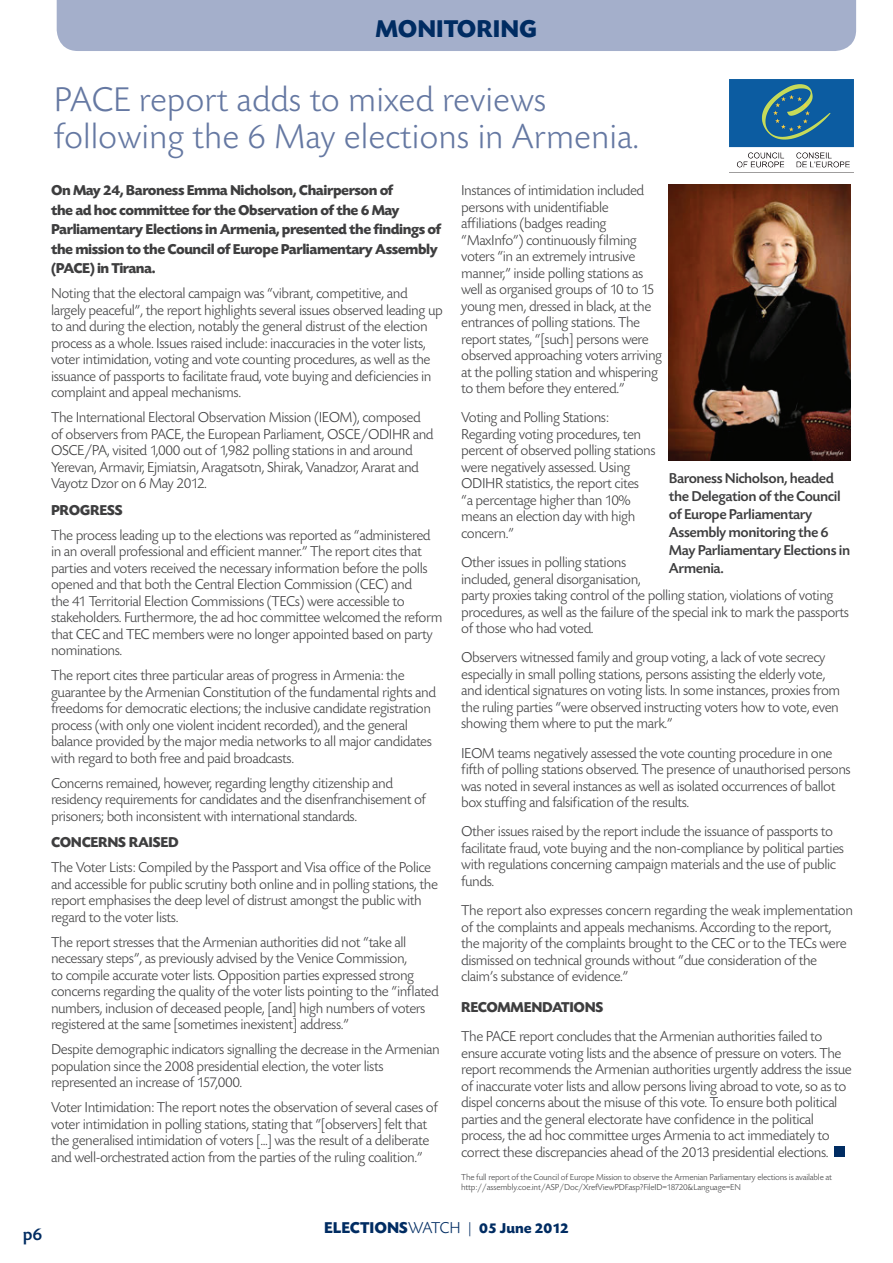
<style>
.page{position:relative;width:893px;height:1263px;background:#fff}
.page>*{position:absolute;margin:0;border:0;box-sizing:border-box;transform-origin:0 0}
.t1{font:300 36px/37.5px "Today CP";color:#6578a2}
.t2{font:700 25.5px "Today CP";color:#002c62}
.t3{font:500 18px "Today CP";color:#002c62}
.t4{font:300 15px/16.5px "Today CP";letter-spacing:-.03em;color:#3e3e3f}
.t5{font:700 15px/19.5px "Today CP";letter-spacing:-.03em;color:#3e3e3f}
.t6{font:500 15px/18px "Today CP";letter-spacing:-.03em;color:#3e3e3f}
.t7{font:700 15px "Today CP";color:#002c62}
.t8{font:300 9px/10.5px "Today CP";letter-spacing:-.02em;color:#3e3e3f}
.s1{font-size:16.5px}
.s2{font-weight:300;font-size:16.5px}
</style>
<div class="page">
<div style="left:57px;top:0;width:799px;height:51px;background:#a4afcb"></div>
<div style="left:834px;top:1146px;width:10px;height:11px;background:#002c62"></div>
<img style="left:669px;top:184px;width:181px;height:276px">
<img style="left:729px;top:79px;width:124px;height:89px">
<h2 class="t2" style="left:375px;top:15px;width:159px">Monitoring</h2>
<h1 class="t1" style="left:54px;top:82px;width:587px">PAC E report adds to mixed reviews following the 6 May elections in Armenia.</h1>
<p class="t5" style="left:51px;top:181px;width:392px">On May 24, Baroness Emma Nicholson, Chairperson of<br>the ad hoc committee for the Observation of the 6 May Parliamentary Elections in Armenia, presented the findings of the mission to the Council of Europe Parliamentary Assembly (PACE) in Tirana.</p>
<p class="t4" style="left:51px;top:286px;width:393px">Noting that the electoral campaign was “vibrant, competitive, and largely peaceful”, the report highlights several issues observed leading up to and during the election, notably the general distrust of the election process as a whole. Issues raised include: inaccuracies in the voter lists, voter intimidation, voting and vote counting procedures, as well as the issuance of passports to facilitate fraud, vote buying and deficiencies in complaint and appeal mechanisms.</p>
<p class="t4" style="left:51px;top:410px;width:384px">The International Electoral Observation Mission (IEOM), composed of observers from PACE, the European Parliament, OSCE/ODIH R and OSCE/PA, visited 1,000 out of 1,982 polling stations in and around Yerevan, Armavir, Ejmiatsin, Aragatsotn, Shirak, Vanadzor, Ararat and Vayotz Dzor on 6 May 2012.</p>
<p class="t5" style="left:51px;top:501px;width:65px">PROGRESS</p>
<p class="t4" style="left:51px;top:527px;width:393px">The process leading up to the elections was reported as “administered in an overall professional and efficient manner.” The report cites that parties and voters received the necessary information before the polls opened and that both the Central Election Commission (CEC) and<br>the 41 Territorial Election Commissions (TECs) were accessible to stakeholders. Furthermore, the ad hoc committee welcomed the reform that CEC and TEC members were no longer appointed based on party nominations.</p>
<p class="t4" style="left:51px;top:668px;width:387px">The report cites three particular areas of progress in Armenia: the guarantee by the Armenian Constitution of the fundamental rights and freedoms for democratic elections; the inclusive candidate registration process (with only one violent incident recorded), and the general balance provided by the major media networks to all major candidates with regard to both free and paid broadcasts.</p>
<p class="t4" style="left:51px;top:775px;width:377px">Concerns remained, however, regarding lengthy citizenship and residency requirements for candidates and the disenfranchisement of prisoners; both inconsistent with international standards.</p>
<p class="t5" style="left:51px;top:833px;width:11px">CONC</p>
<p class="t5" style="left:91px;top:833px;width:90px">ERNS RAISED</p>
<p class="t4" style="left:51px;top:860px;width:388px">The Voter Lists: Compiled by the Passport and Visa office of the Police and accessible for public scrutiny both online and in polling stations, the report emphasises the deep level of distrust amongst the public with regard to the voter lists.</p>
<p class="t4" style="left:51px;top:934px;width:389px">The report stresses that the Armenian authorities did not “take all necessary steps”, as previously advised by the Venice Commission,<br>to compile accurate voter lists. Opposition parties expressed strong concerns regarding the quality of the voter lists pointing to the “inflated numbers, inclusion of deceased people, [and] high numbers of voters registered at the same [sometimes inexistent] address.”</p>
<p class="t4" style="left:51px;top:1042px;width:390px">Despite demographic indicators signalling the decrease in the Armenian population since the 2008 presidential election, the voter lists represented an increase of 157,000.</p>
<p class="t4" style="left:51px;top:1100px;width:388px">Voter Intimidation: The report notes the observation of several cases of voter intimidation in polling stations, stating that “[observers] felt that the generalised intimidation of voters [...] was the result of a deliberate and well-orchestrated action from the parties of the ruling coalition.”</p>
<p class="t4" style="left:461px;top:183px;width:203px">Instances of intimidation included persons with unidentifiable affiliations (badges reading “MaxInfo”) continuously filming voters “in an extremely intrusive manner,” inside polling stations as well as organised groups of 10 to 15 young men, dressed in black, at the entrances of polling stations. The report states, “[such] persons were observed approaching voters arriving at the polling station and whispering to them before they entered.”</p>
<p class="t4" style="left:461px;top:410px;width:196px">Voting and Polling Stations:<br>Regarding voting procedures, ten percent of observed polling stations were negatively assessed. Using<br>ODIH R statistics, the report cites<br>“a percentage higher than 10% means an election day with high concern.”</p>
<p class="t4" style="left:461px;top:555px;width:389px">Other issues in polling stations<br>included, general disorganisation,<br>party proxies taking control of the polling station, violations of voting procedures, as well as the failure of the special ink to mark the passports of those who had voted.</p>
<p class="t4" style="left:461px;top:650px;width:381px">Observers witnessed family and group voting, a lack of vote secrecy especially in small polling stations, persons assisting the elderly vote, and identical signatures on voting lists. In some instances, proxies from the ruling parties “were observed instructing voters how to vote, even showing them where to put the mark.”</p>
<p class="t4" style="left:461px;top:745px;width:391px">IEOM teams negatively assessed the vote counting procedure in one fifth of polling stations observed. The presence of unauthorised persons was noted in several instances as well as isolated occurrences of ballot box stuffing and falsification of the results.</p>
<p class="t4" style="left:461px;top:824px;width:384px">Other issues raised by the report include the issuance of passports to facilitate fraud, vote buying and the non-compliance by political parties with regulations concerning campaign materials and the use of public funds.</p>
<p class="t4" style="left:461px;top:903px;width:394px">The report also expresses concern regarding the weak implementation of the complaints and appeals mechanisms. According to the report, the majority of the complaints brought to the CEC or to the TECs were dismissed on technical grounds without “due consideration of the claim’s substance of evidence.”</p>
<p class="t5" style="left:461px;top:997px;width:110px">RECOMMENDATIONS</p>
<p class="t4" style="left:461px;top:1029px;width:392px">The PACE report concludes that the Armenian authorities failed to ensure accurate voting lists and the absence of pressure on voters. The report recommends the Armenian authorities urgently address the issue of inaccurate voter lists and allow persons living abroad to vote, so as to dispel concerns about the misuse of this vote. To ensure both political parties and the general electorate have confidence in the political process, the ad hoc committee urges Armenia to act immediately to correct these discrepancies ahead of the 2013 presidential elections.</p>
<p class="t8" style="left:461px;top:1172px;width:372px">The full report of the Council of Europe Mission to observe the Armenian Parliamentary elections is available at http://assembly.coe.int/ASP/Doc/XrefViewPDF.asp?FileID=18720&amp;Language=EN</p>
<p class="t6" style="left:669px;top:470px;width:183px">Baroness Nicholson, headed the Delegation of the Council of Europe Parliamentary<br>Assembly monitoring the 6<br>May Parliamentary Elections in<br>Armenia.</p>
<p class="t3" style="left:23px;top:1224px;width:21px">p6</p>
<p class="t7" style="left:324px;top:1219px;width:246px"><span class="s1">Elections</span><span class="s2">Watch |</span> 05 June 2012</p>
</div>
